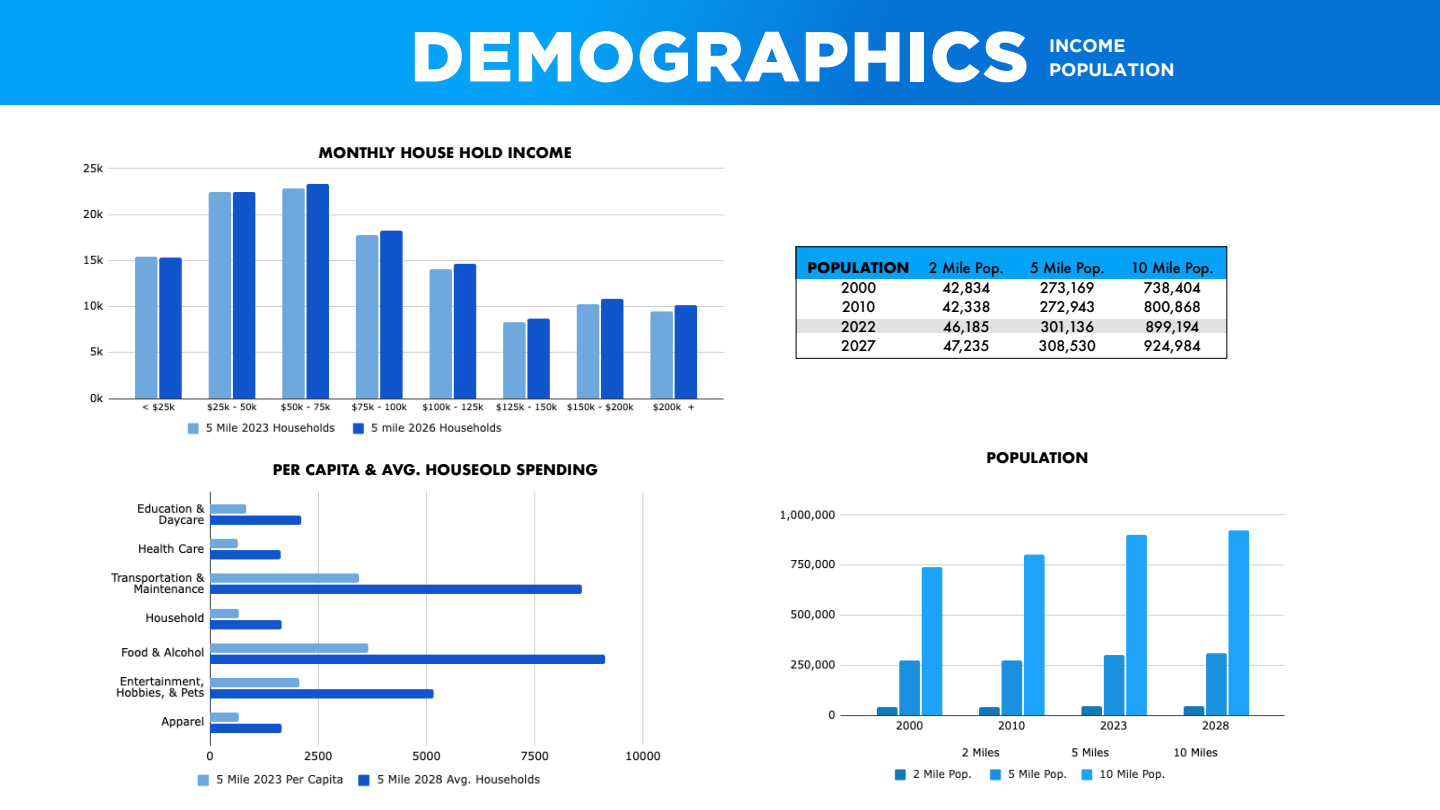
<style>
.page{position:relative;width:1440px;height:810px;background:#fff}
.page>*{position:absolute;margin:0;border:0;box-sizing:border-box;transform-origin:0 0}
.t1{font:900 70.5px "Gotham";letter-spacing:.02em;color:#fff}
.t2{font:700 18px/24px "Gotham";color:#fff}
.t3{font:500 14.25px/19.5px "Futura";color:#000;text-align:center}
.t4{font:700 14.25px "Futura";color:#000}
</style>
<div class="page">
<img style="left:83px;top:163px;width:641px;height:272px">
<svg style="left:1px;top:0;width:1438px;height:104px;background:#058ae6"></svg>
<div style="left:796px;top:319px;width:430px;height:13px;background:#e0e1e2"></div>
<div style="left:796px;top:247px;width:430px;height:32px;background:#05a2f7"></div>
<div style="left:796px;top:247px;width:430px;height:112px;border:1px solid #000"></div>
<img style="left:111px;top:491px;width:549px;height:296px">
<img style="left:780px;top:510px;width:505px;height:271px">
<h1 class="t1" style="left:410px;top:16px;width:619px">DEMOGRAPHICS</h1>
<p class="t2" style="left:1048px;top:33px;width:127px">INCOME<br>POPULATION</p>
<p class="t4" style="left:318px;top:143px;width:255px">MONTHLY HOUSE HOLD INCOME</p>
<p class="t4" style="left:273px;top:459px;width:327px">PER CAPITA &amp; AVG. HOUSEOLD SPENDING</p>
<p class="t4" style="left:807px;top:258px;width:103px">POPULATION</p>
<p class="t3" style="left:841px;top:278px;width:37px;text-align:justify">2000<br>2010<br>2022<br>2027</p>
<p class="t3" style="left:928px;top:258px;width:77px">2 Mile Pop.<br>42,834<br>42,338<br>46,185<br>47,235</p>
<p class="t3" style="left:1030px;top:258px;width:77px">5 Mile Pop.<br>273,169<br>272,943<br>301,136<br>308,530</p>
<p class="t3" style="left:1130px;top:258px;width:84px">10 Mile Pop.<br>738,404<br>800,868<br>899,194<br>924,984</p>
<p class="t4" style="left:986px;top:447px;width:103px">POPULATION</p>
</div>
